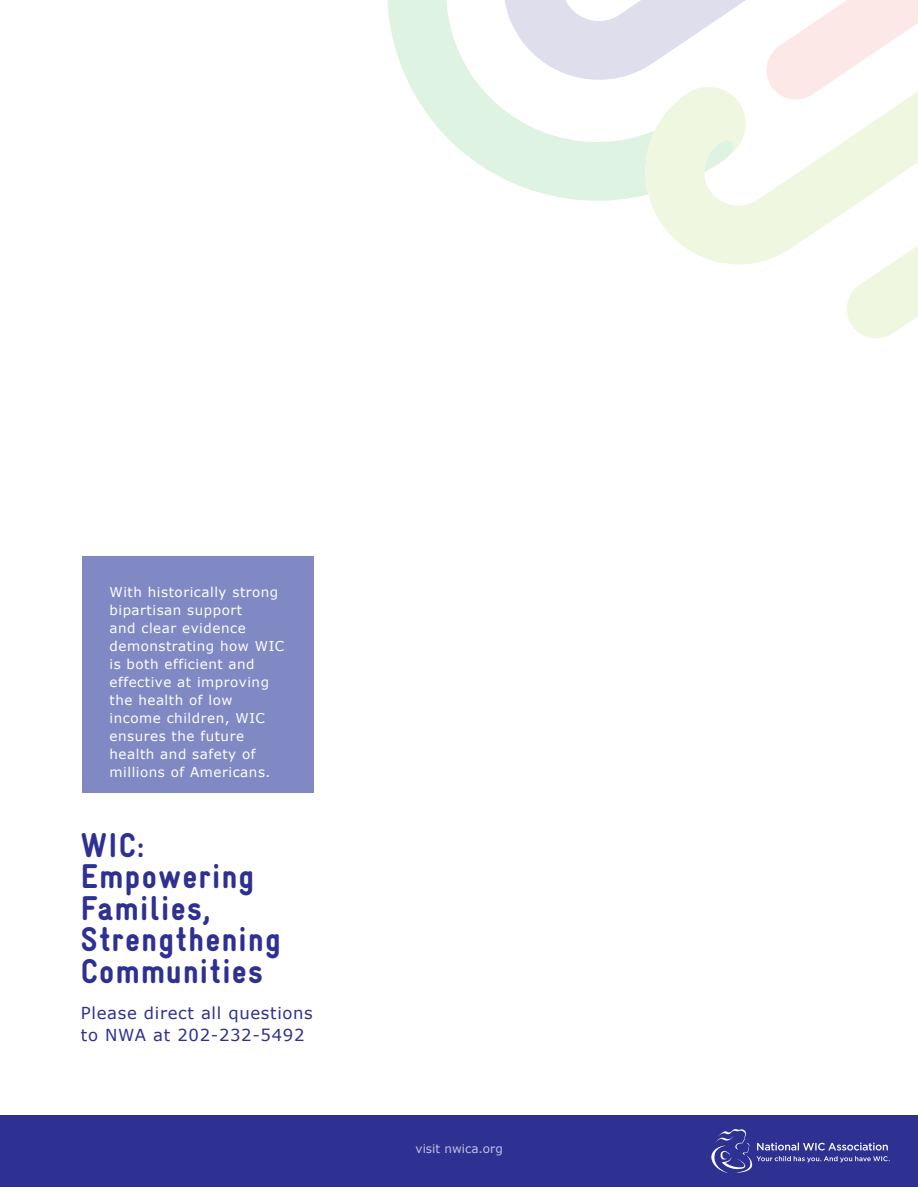
<style>
.page{position:relative;width:918px;height:1188px;background:#fff}
.page>*{position:absolute;margin:0;border:0;box-sizing:border-box;transform-origin:0 0}
.subheads{font:900 34.5px/31.5px "Gravur Condensed Pro";letter-spacing:.04em;color:#2e3092}
.subheads-2{font:16.5px/22.5px "Verdana";letter-spacing:.04em;color:#2e3092}
.subheads-3{font:13.5px/18px "Verdana";letter-spacing:.04em;color:#fff}
.t1{font:12px "Verdana";color:#fff}
</style>
<div class="page">
<svg style="left:738px;top:0;width:180px;height:78px"></svg>
<svg style="left:387px;top:0;width:351px;height:201px"></svg>
<svg style="left:633px;top:78px;width:285px;height:261px"></svg>
<div style="left:0;top:1115px;width:918px;height:72px;background:#2e3092"></div>
<svg style="left:711px;top:1129px;width:179px;height:44px"></svg>
<div style="left:82px;top:556px;width:232px;height:237px;background:#8089c3"></div>
<p class="subheads-3" style="left:110px;top:583px;width:176px">With historically strong bipartisan support<br>and clear evidence demonstrating how WIC is both efficient and effective at improving the health of low income children, WIC ensures the future health and safety of millions of Americans.</p>
<p class="subheads" style="left:81px;top:830px;width:201px">WIC:<br>Empowering<br>Families,<br>Strengthening<br>Communities</p>
<p class="subheads-2" style="left:81px;top:1001px;width:233px">Please direct all questions to NWA at 202-232-5492</p>
<p class="t1" style="left:416px;top:1140px;width:89px">visit nwica.org</p>
</div>
